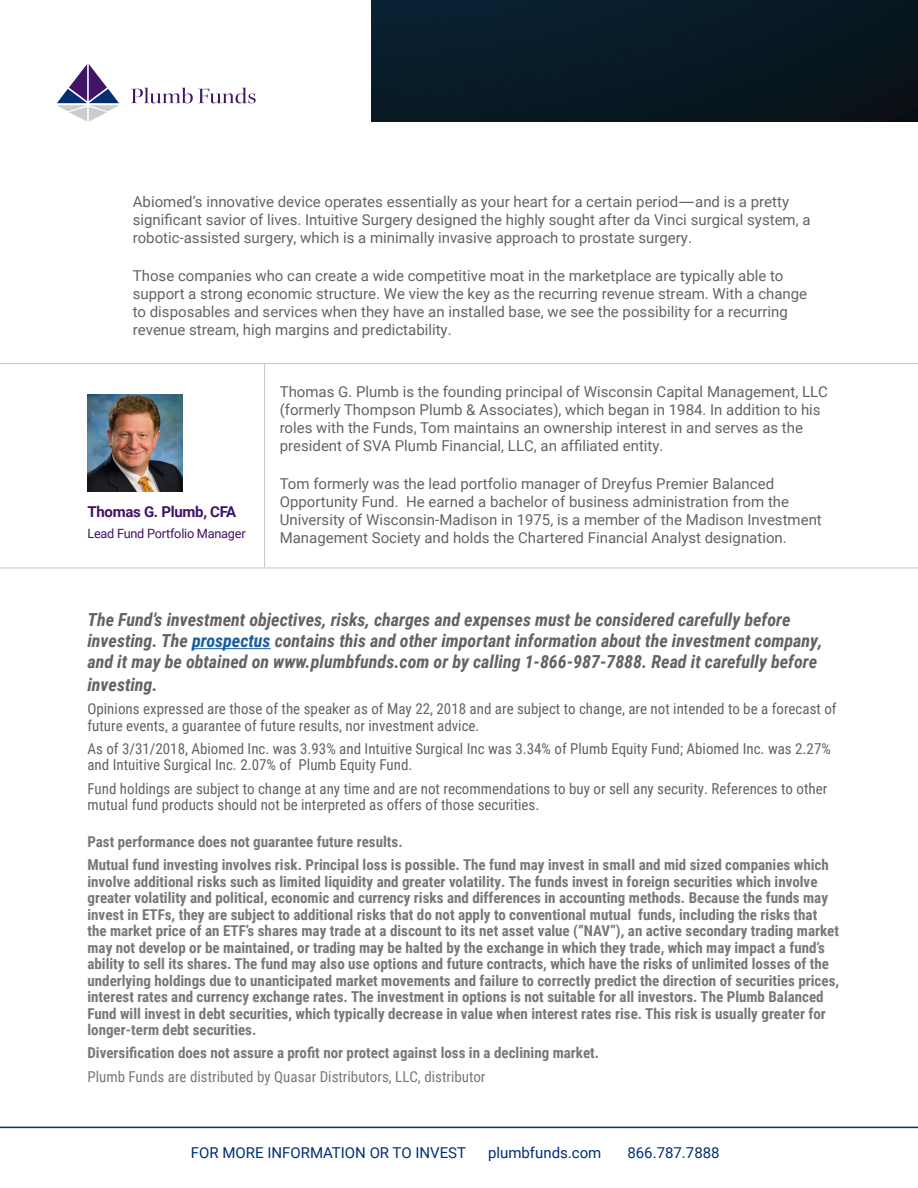
<style>
.page{position:relative;width:918px;height:1188px;background:#fff}
.page>*{position:absolute;margin:0;border:0;box-sizing:border-box;transform-origin:0 0}
.Plumb_Answer{font:italic 700 18px/21.5px "Roboto Condensed";color:#636366}
.t1{font:700 15px/16.5px "Roboto Condensed";color:#76787b}
.Plumb_Answer-2{font:15px/18px "Roboto";color:#636366}
.Plumb_Answer-3{font:15px/16.5px "Roboto Condensed";color:#636366}
.t2{font:15px "Roboto Condensed";color:#76787b}
.t3{font:15px "Roboto";color:#002f73}
.Page_head_location{font:700 15px "Roboto";letter-spacing:-.02em;color:#431266}
.Page_head_location-2{font:12.75px "Roboto";letter-spacing:-.02em;color:#431266}
.s1{font-family:"Akkurat"}
.s2{color:#175d9e}
</style>
<div class="page">
<hr style="left:192px;top:648px;width:79px;height:1px;background:#175d9e">
<svg style="left:0;top:1127px;width:918px;height:2px;background:#6c87ae"></svg>
<img style="left:87px;top:395px;width:96px;height:96px">
<hr style="left:0;top:567px;width:918px;height:1px;background:#cbccce">
<hr style="left:264px;top:363px;width:1px;height:204px;background:#cbccce">
<hr style="left:0;top:363px;width:918px;height:1px;background:#cbccce">
<svg style="left:57px;top:64px;width:62px;height:58px"></svg>
<svg style="left:131px;top:88px;width:125px;height:15px"></svg>
<img style="left:371px;top:0;width:547px;height:122px">
<p class="Plumb_Answer-2" style="left:133px;top:192px;width:679px">Abiomed’s innovative device operates essentially as your heart for a certain period<span class="s1">—</span>and is a pretty significant savior of lives. Intuitive Surgery designed the highly sought after da Vinci surgical system, a robotic-assisted surgery, which is a minimally invasive approach to prostate surgery.</p>
<p class="Plumb_Answer-2" style="left:133px;top:266px;width:676px">Those companies who can create a wide competitive moat in the marketplace are typically able to support a strong economic structure. We view the key as the recurring revenue stream. With a change to disposables and services when they have an installed base, we see the possibility for a recurring revenue stream, high margins and predictability.</p>
<p class="Page_head_location" style="left:87px;top:501px;width:150px">Thomas G. Plumb, CFA</p>
<p class="Page_head_location-2" style="left:87px;top:524px;width:160px">Lead Fund Portfolio Manager</p>
<p class="Plumb_Answer-2" style="left:280px;top:382px;width:550px">Thomas G. Plumb is the founding principal of Wisconsin Capital Management, LLC (formerly Thompson Plumb &amp; Associates), which began in 1984. In addition to his roles with the Funds, Tom maintains an ownership interest in and serves as the president of SVA Plumb Financial, LLC, an affiliated entity.</p>
<p class="Plumb_Answer-2" style="left:280px;top:474px;width:544px">Tom formerly was the lead portfolio manager of Dreyfus Premier Balanced Opportunity Fund. He earned a bachelor of business administration from the University of Wisconsin-Madison in 1975, is a member of the Madison Investment Management Society and holds the Chartered Financial Analyst designation.</p>
<p class="Plumb_Answer" style="left:87px;top:609px;width:737px">The Fund’s investment objectives, risks, charges and expenses must be considered carefully before investing. The <span class="s2">prospectus</span> contains this and other important information about the investment company, and it may be obtained on www.plumbfunds.com or by calling 1-866-987-7888. Read it carefully before investing.</p>
<p class="Plumb_Answer-3" style="left:87px;top:700px;width:751px">Opinions expressed are those of the speaker as of May 22, 2018 and are subject to change, are not intended to be a forecast of future events, a guarantee of future results, nor investment advice.</p>
<p class="Plumb_Answer-3" style="left:87px;top:740px;width:745px">As of 3/31/2018, Abiomed Inc. was 3.93% and Intuitive Surgical Inc was 3.34% of Plumb Equity Fund; Abiomed Inc. was 2.27% and Intuitive Surgical Inc. 2.07% of Plumb Equity Fund.</p>
<p class="Plumb_Answer-3" style="left:87px;top:779px;width:741px">Fund holdings are subject to change at any time and are not recommendations to buy or sell any security. References to other mutual fund products should not be interpreted as offers of those securities.</p>
<p class="t1" style="left:87px;top:833px;width:317px">Past performance does not guarantee future results.</p>
<p class="t1" style="left:87px;top:856px;width:753px">Mutual fund investing involves risk. Principal loss is possible. The fund may invest in small and mid sized companies which involve additional risks such as limited liquidity and greater volatility. The funds invest in foreign securities which involve greater volatility and political, economic and currency risks and differences in accounting methods. Because the funds may invest in ETFs, they are subject to additional risks that do not apply to conventional mutual funds, including the risks that the market price of an ETF’s shares may trade at a discount to its net asset value (“NAV”), an active secondary trading market may not develop or be maintained, or trading may be halted by the exchange in which they trade, which may impact a fund’s ability to sell its shares. The fund may also use options and future contracts, which have the risks of unlimited losses of the underlying holdings due to unanticipated market movements and failure to correctly predict the direction of securities prices, interest rates and currency exchange rates. The investment in options is not suitable for all investors. The Plumb Balanced Fund will invest in debt securities, which typically decrease in value when interest rates rise. This risk is usually greater for longer-term debt securities.</p>
<p class="t1" style="left:87px;top:1044px;width:513px">Diversification does not assure a profit nor protect against loss in a declining market.</p>
<p class="t2" style="left:87px;top:1066px;width:400px">Plumb Funds are distributed by Quasar Distributors, LLC, distributor</p>
<p class="t3" style="left:191px;top:1142px;width:277px">FOR MORE INFORMATION OR TO INVEST</p>
<p class="t3" style="left:488px;top:1142px;width:115px">plumbfunds.com</p>
<p class="t3" style="left:627px;top:1142px;width:94px">866.787.7888</p>
</div>
